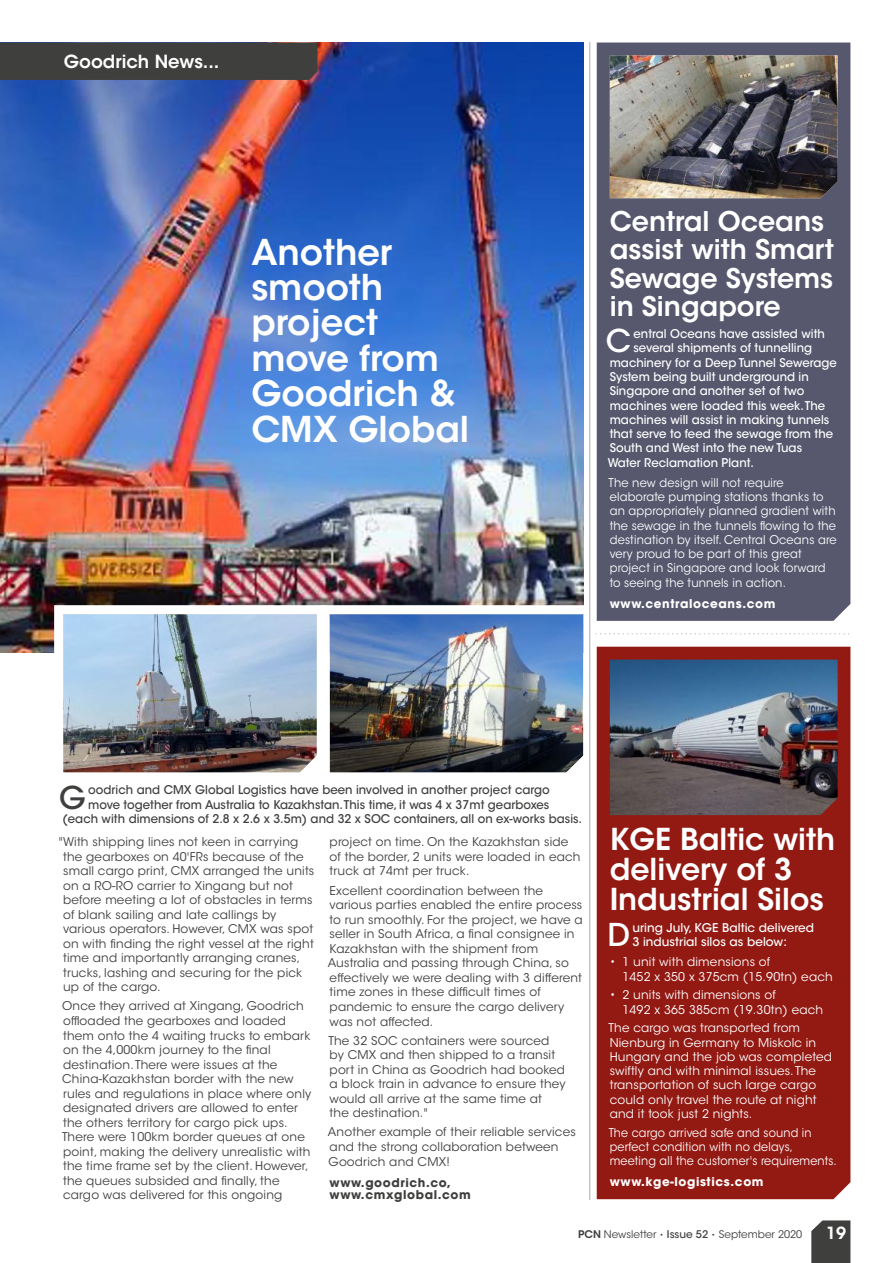
<style>
.page{position:relative;width:893px;height:1263px;background:#fff}
.page>*{position:absolute;margin:0;border:0;box-sizing:border-box;transform-origin:0 0}
.t1{font:600 35.4px/35.4px "ITC Avant Garde Std";color:#fff}
.t2{font:500 31.2px "ITC Avant Garde Std";color:#fff}
.t3{font:500 31.2px "ITC Avant Garde Std";color:#3f3f3e}
.t4{font:600 30px/30px "ITC Avant Garde Std";color:#fff}
.t5{font:600 27px/28.5px "ITC Avant Garde Std";color:#fff}
.t6{font:600 18px "ITC Avant Garde Std";color:#fff}
.t7{font:600 16.65px "ITC Avant Garde Std";color:#fff}
.t8{font:12px/14.5px "ITC Avant Garde Std";letter-spacing:.015em;color:#3f3f3e}
.t9{font:500 12px/14.2px "ITC Avant Garde Std";letter-spacing:.005em;color:#fff}
.t10{font:12px/14.2px "ITC Avant Garde Std";letter-spacing:.015em;color:#fff}
.t11{font:12px/14.2px "ITC Avant Garde Std";letter-spacing:.015em;color:#fff;scale:.95 1}
.t12{font:500 12px/14.2px "ITC Avant Garde Std";letter-spacing:.005em;color:#3f3f3e;text-align:center}
.t13{font:12px/14.2px "ITC Avant Garde Std";letter-spacing:.015em;color:#fff;scale:.93 1}
.t14{font:700 12px "ITC Avant Garde Std";letter-spacing:.05em;color:#fff}
.t15{font:700 12px/12.3px "ITC Avant Garde Std";letter-spacing:.05em;color:#3f3f3e}
.t16{font:10.5px "ITC Avant Garde Std";color:#3f3f3e}
.s1{font-weight:600}
.s2{font-weight:700;font-size:6px}
.s3{font-weight:500}
</style>
<div class="page">
<svg style="left:811px;top:1220px;width:39px;height:43px;background:#494948"></svg>
<hr style="left:0;top:0;width:1px;height:615px;background:#b6ca10">
<img style="left:0;top:43px;width:583px;height:609px">
<img style="left:54px;top:605px;width:267px;height:168px">
<img style="left:321px;top:605px;width:270px;height:176px">
<svg style="left:589px;top:43px;width:1px;height:1156px"></svg>
<div style="left:597px;top:43px;width:253px;height:578px;background:#57586e"></div>
<img style="left:610px;top:55px;width:228px;height:143px">
<div style="left:597px;top:647px;width:253px;height:552px;background:#931913"></div>
<img style="left:610px;top:659px;width:228px;height:156px">
<svg style="left:596px;top:633px;width:254px;height:1px"></svg>
<div style="left:0;top:43px;width:317px;height:37px;background:#3f3f3e"></div>
<h3 class="t6" style="left:64px;top:55px;width:157px">Goodrich News...</h3>
<h1 class="t1" style="left:251px;top:238px;width:219px">Another smooth project move from<br>Goodrich &amp;<br>CMX Global</h1>
<h3 class="t5" style="left:610px;top:210px;width:226px">Central Oceans assist with Smart<br>Sewage Systems in Singapore</h3>
<h2 class="t2" style="left:606px;top:329px;width:27px">C</h2>
<p class="t9" style="left:633px;top:328px;width:193px">entral Oceans have assisted with</p>
<p class="t9" style="left:633px;top:342px;width:180px">several shipments of tunnelling</p>
<p class="t9" style="left:610px;top:357px;width:229px">machinery for a Deep Tunnel Sewerage</p>
<p class="t9" style="left:610px;top:371px;width:201px">System being built underground in</p>
<p class="t9" style="left:610px;top:385px;width:196px">Singapore and another set of two</p>
<p class="t9" style="left:610px;top:399px;width:217px">machines were loaded this week.The</p>
<p class="t9" style="left:610px;top:414px;width:221px">machines will assist in making tunnels</p>
<p class="t9" style="left:610px;top:428px;width:225px">that serve to feed the sewage from the</p>
<p class="t9" style="left:610px;top:442px;width:194px">South and West into the new Tuas</p>
<p class="t9" style="left:608px;top:456px;width:148px">Water Reclamation Plant.</p>
<p class="t11" style="left:609px;top:477px;width:241px">The new design will not require elaborate pumping stations thanks to an appropriately planned gradient with the sewage in the tunnels flowing to the destination by itself. Central Oceans are very proud to be part of this great project in Singapore and look forward to seeing the tunnels in action.</p>
<p class="t14" style="left:610px;top:599px;width:167px">www.centraloceans.com</p>
<h2 class="t3" style="left:59px;top:785px;width:28px">G</h2>
<p class="t12" style="left:63px;top:784px;width:521px">oodrich and CMX Global Logistics have been involved in another project cargo<br>move together from Australia to Kazakhstan.This time, it was 4 x 37mt gearboxes<br>(each with dimensions of 2.8 x 2.6 x 3.5m) and 32 x SOC containers, all on ex-works basis.</p>
<p class="t8" style="left:63px;top:836px;width:253px;text-indent:-5px">"With shipping lines not keen in carrying the gearboxes on 40'FRs because of the small cargo print, CMX arranged the units on a RO-RO carrier to Xingang but not before meeting a lot of obstacles in terms of blank sailing and late callings by various operators. However, CMX was spot on with finding the right vessel at the right time and importantly arranging cranes, trucks, lashing and securing for the pick up of the cargo.</p>
<p class="t8" style="left:62px;top:1000px;width:251px">Once they arrived at Xingang, Goodrich offloaded the gearboxes and loaded them onto the 4 waiting trucks to embark on the 4,000km journey to the final destination.There were issues at the China-Kazakhstan border with the new rules and regulations in place where only designated drivers are allowed to enter the others territory for cargo pick ups.<br>There were 100km border queues at one point, making the delivery unrealistic with the time frame set by the client. However, the queues subsided and finally, the cargo was delivered for this ongoing</p>
<p class="t8" style="left:330px;top:836px;width:252px">project on time. On the Kazakhstan side of the border, 2 units were loaded in each truck at 74mt per truck.</p>
<p class="t8" style="left:328px;top:884px;width:256px">Excellent coordination between the various parties enabled the entire process to run smoothly. For the project, we have a seller in South Africa, a final consignee in Kazakhstan with the shipment from Australia and passing through China, so effectively we were dealing with 3 different time zones in these difficult times of pandemic to ensure the cargo delivery was not affected.</p>
<p class="t8" style="left:328px;top:1034px;width:239px">The 32 SOC containers were sourced by CMX and then shipped to a transit port in China as Goodrich had booked a block train in advance to ensure they would all arrive at the same time at<br>the destination."</p>
<p class="t8" style="left:328px;top:1126px;width:249px">Another example of their reliable services and the strong collaboration between<br>Goodrich and CMX!</p>
<p class="t15" style="left:330px;top:1178px;width:143px">www.goodrich.co, www.cmxglobal.com</p>
<h3 class="t4" style="left:610px;top:828px;width:227px">KGE Baltic with delivery of 3<br>Industrial Silos</h3>
<h2 class="t2" style="left:607px;top:923px;width:24px">D</h2>
<p class="t9" style="left:632px;top:922px;width:183px">uring July, KGE Baltic delivered<br>3 industrial silos as below:</p>
<p class="t10" style="left:622px;top:956px;width:212px;text-indent:-13px">• 1 unit with dimensions of<br>1452 x 350 x 375cm (15.90tn) each</p>
<p class="t10" style="left:622px;top:989px;width:202px;text-indent:-13px">• 2 units with dimensions of<br>1492 x 365 385cm (19.30tn) each</p>
<p class="t10" style="left:609px;top:1022px;width:225px">The cargo was transported from<br>Nienburg in Germany to Miskolc in<br>Hungary and the job was completed swiftly and with minimal issues.The transportation of such large cargo could only travel the route at night and it took just 2 nights.</p>
<p class="t13" style="left:609px;top:1127px;width:247px">The cargo arrived safe and sound in perfect condition with no delays, meeting all the customer's requirements.</p>
<p class="t14" style="left:610px;top:1177px;width:155px">www.kge-logistics.com</p>
<p class="t16" style="left:578px;top:1230px;width:226px"><span class="s1">PCN</span> Newsletter <span class="s2">•</span> <span class="s3">Issue 52</span> <span class="s2">•</span> September 2020</p>
<h3 class="t7" style="left:826px;top:1227px;width:22px">19</h3>
</div>
